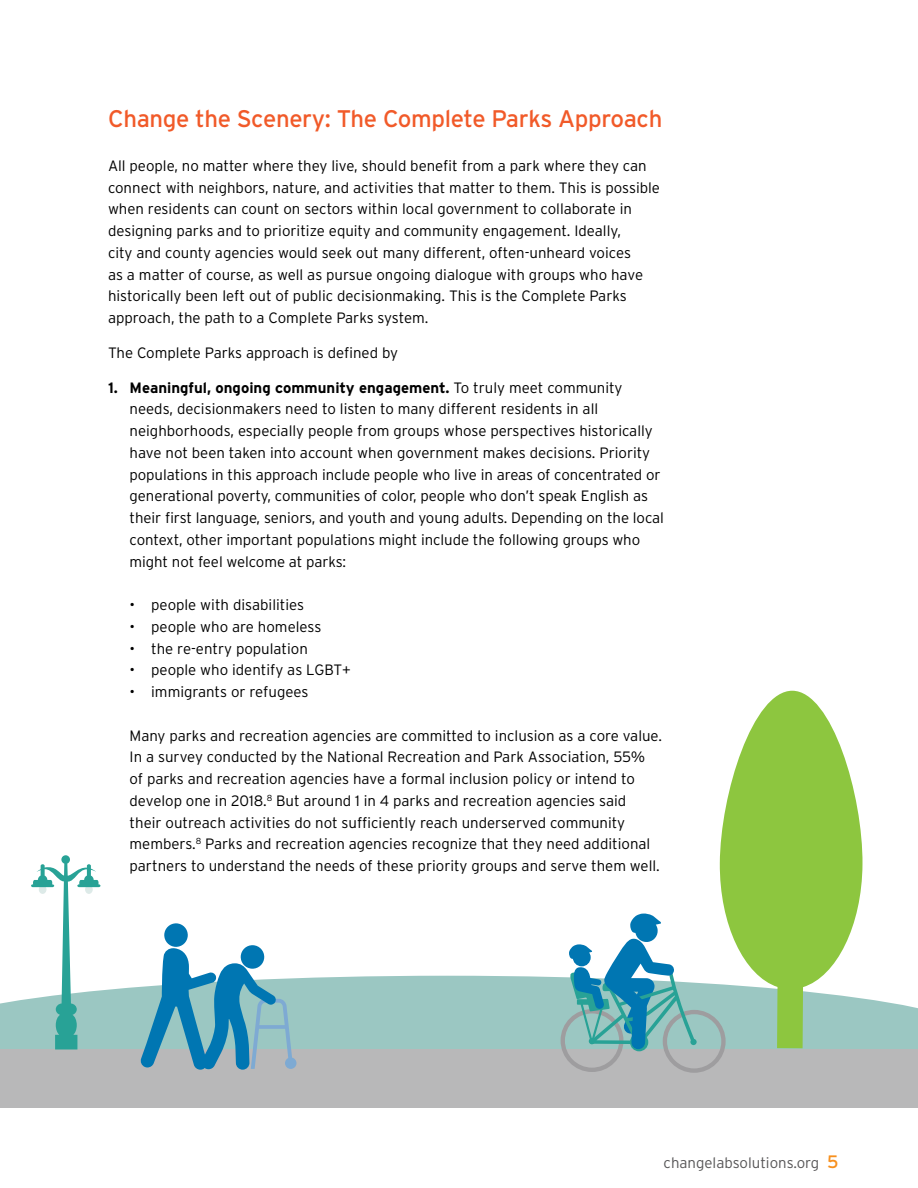
<style>
.page{position:relative;width:918px;height:1188px;background:#fff}
.page>*{position:absolute;margin:0;border:0;box-sizing:border-box;transform-origin:0 0}
.t1{font:24px "Interstate";letter-spacing:-.015em;color:#f15a29}
.t2{font:300 15px/21.8px "Interstate";color:#000}
.t3{font:300 15px "Interstate";color:#575657}
.s1{font-weight:700}
.s2{font-weight:400;font-size:18px;color:#f7901e}
</style>
<div class="page">
<svg style="left:0;top:976px;width:918px;height:73px;background:#a5ccc8"></svg>
<div style="left:0;top:1049px;width:918px;height:59px;background:#b8b8b9"></div>
<svg style="left:719px;top:690px;width:144px;height:358px;fill:#8dc63f"></svg>
<div style="left:164px;top:923px;width:24px;height:24px;background:#0076b2;border-radius:50%"></div>
<svg style="left:140px;top:947px;width:156px;height:123px"></svg>
<div style="left:240px;top:945px;width:24px;height:24px;background:#0076b2;border-radius:50%"></div>
<svg style="left:560px;top:913px;width:166px;height:160px"></svg>
<svg style="left:31px;top:855px;width:69px;height:194px"></svg>
<h1 class="t1" style="left:108px;top:105px;width:556px">Change the Scenery: The Complete Parks Approach</h1>
<p class="t2" style="left:108px;top:155px;width:554px">All people, no matter where they live, should benefit from a park where they can connect with neighbors, nature, and activities that matter to them. This is possible when residents can count on sectors within local government to collaborate in designing parks and to prioritize equity and community engagement. Ideally,<br>city and county agencies would seek out many different, often-unheard voices<br>as a matter of course, as well as pursue ongoing dialogue with groups who have historically been left out of public decisionmaking. This is the Complete Parks approach, the path to a Complete Parks system.</p>
<p class="t2" style="left:108px;top:342px;width:292px">The Complete Parks approach is defined by</p>
<p class="t2" style="left:130px;top:376px;width:536px;text-indent:-22px"><span class="s1">1. Meaningful, ongoing community engagement.</span> To truly meet community needs, decisionmakers need to listen to many different residents in all neighborhoods, especially people from groups whose perspectives historically have not been taken into account when government makes decisions. Priority populations in this approach include people who live in areas of concentrated or generational poverty, communities of color, people who don’t speak English as their first language, seniors, and youth and young adults. Depending on the local context, other important populations might include the following groups who might not feel welcome at parks:</p>
<p class="t2" style="left:130px;top:594px;width:176px">• people with disabilities</p>
<p class="t2" style="left:130px;top:616px;width:193px">• people who are homeless</p>
<p class="t2" style="left:130px;top:637px;width:180px">• the re-entry population</p>
<p class="t2" style="left:130px;top:659px;width:223px">• people who identify as LGBT+</p>
<p class="t2" style="left:130px;top:681px;width:180px">• immigrants or refugees</p>
<p class="t2" style="left:130px;top:724px;width:534px">Many parks and recreation agencies are committed to inclusion as a core value.<br>In a survey conducted by the National Recreation and Park Association, 55% of parks and recreation agencies have a formal inclusion policy or intend to develop one in 2018.<sup>8</sup> But around 1 in 4 parks and recreation agencies said their outreach activities do not sufficiently reach underserved community members.<sup>8</sup> Parks and recreation agencies recognize that they need additional partners to understand the needs of these priority groups and serve them well.</p>
<p class="t3" style="left:664px;top:1154px;width:176px">changelabsolutions.org <span class="s2">5</span></p>
</div>
